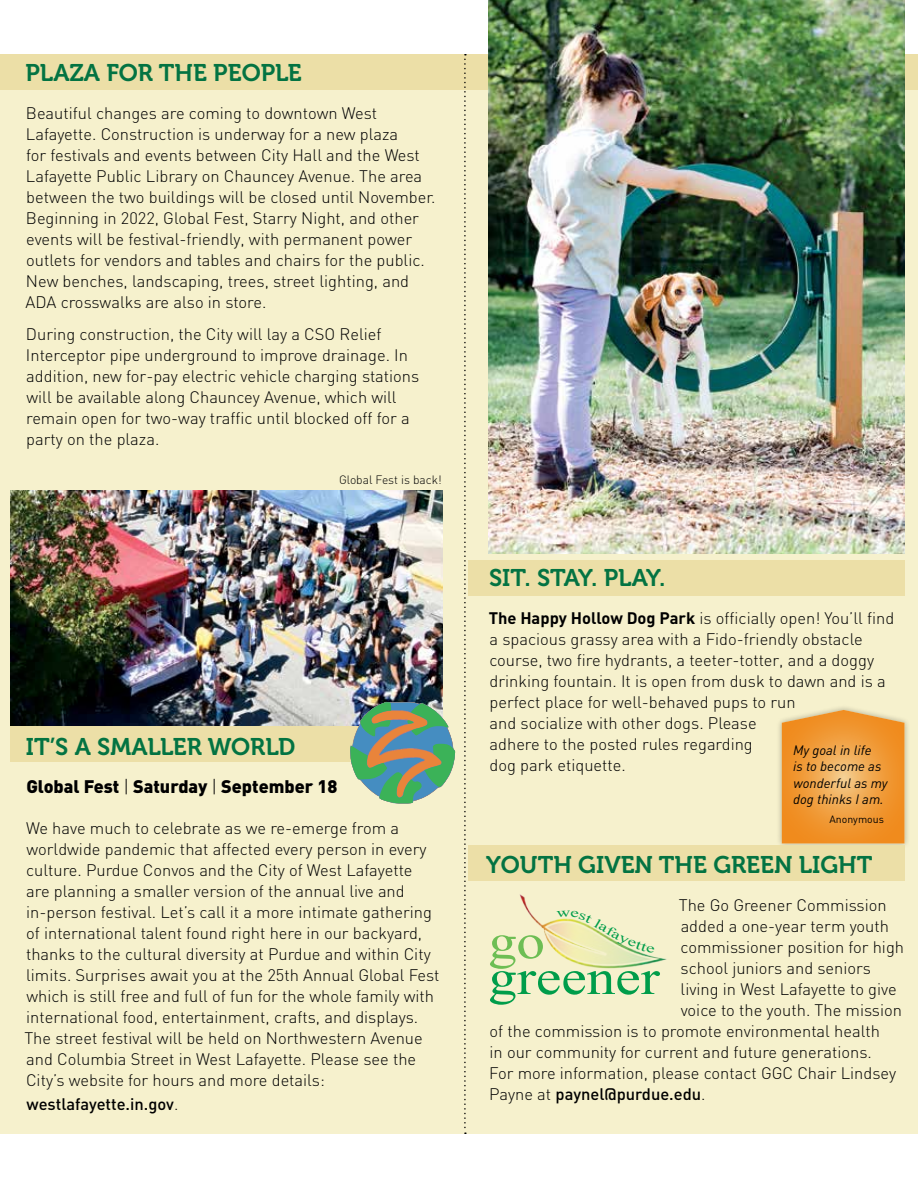
<style>
.page{position:relative;width:918px;height:1188px;background:#fff}
.page>*{position:absolute;margin:0;border:0;box-sizing:border-box;transform-origin:0 0}
.t1{font:49.65px "Times New Roman";color:#009d4a;scale:1.15 1}
.t2{font:49.65px "Times New Roman";color:#6dbe54;scale:1.15 1}
.t3{font:24px "Museo 700";color:#037342}
.t4{font:900 18px "DIN";color:#000}
.t5{font:300 16.5px/21px "DIN";color:#000}
.t6{font:500 16.5px "DIN";color:#000}
.t7{font:italic 13.5px/16.2px "DIN";color:#000}
.t8{font:300 12px "DIN";color:#000}
.t9{font:10.5px "DIN";color:#000}
.s1{font-weight:300}
.s2{font-weight:700}
</style>
<div class="page">
<div style="left:0;top:54px;width:918px;height:1080px;background:#f6f1cd"></div>
<div style="left:0;top:54px;width:918px;height:36px;background:#ecdfa7"></div>
<div style="left:10px;top:726px;width:432px;height:36px;background:#ecdfa7"></div>
<div style="left:776px;top:704px;width:135px;height:146px;background:#000;opacity:.3"></div>
<svg style="left:782px;top:710px;width:122px;height:133px;background:#f09e3e"></svg>
<img style="left:11px;top:490px;width:324px;height:235px">
<div style="left:468px;top:561px;width:436px;height:35px;background:#ecdfa7"></div>
<img style="left:489px;top:0;width:415px;height:554px">
<img style="left:519px;top:894px;width:148px;height:75px">
<div style="left:468px;top:846px;width:436px;height:35px;background:#ecdfa7"></div>
<svg style="left:335px;top:54px;width:135px;height:1080px"></svg>
<svg style="left:557px;top:910px;width:98px;height:44px"></svg>
<h2 class="t3" style="left:25px;top:59px;width:278px">PLAZA FOR THE PEOPLE</h2>
<p class="t5" style="left:26px;top:102px;width:412px">Beautiful changes are coming to downtown West Lafayette. Construction is underway for a new plaza<br>for festivals and events between City Hall and the West Lafayette Public Library on Chauncey Avenue. The area between the two buildings will be closed until November.<br>Beginning in 2022, Global Fest, Starry Night, and other events will be festival-friendly, with permanent power outlets for vendors and tables and chairs for the public.<br>New benches, landscaping, trees, street lighting, and ADA crosswalks are also in store.</p>
<p class="t5" style="left:26px;top:323px;width:395px">During construction, the City will lay a CSO Relief Interceptor pipe underground to improve drainage. In addition, new for-pay electric vehicle charging stations will be available along Chauncey Avenue, which will remain open for two-way traffic until blocked off for a party on the plaza.</p>
<p class="t8" style="left:339px;top:472px;width:104px">Global Fest is back!</p>
<h2 class="t3" style="left:26px;top:733px;width:271px">IT’S A SMALLER WORLD</h2>
<p class="t4" style="left:26px;top:775px;width:313px">Global Fest <span class="s1">|</span> Saturday <span class="s1">|</span> September 18</p>
<p class="t5" style="left:24px;top:817px;width:417px">We have much to celebrate as we re-emerge from a worldwide pandemic that affected every person in every culture. Purdue Convos and the City of West Lafayette<br>are planning a smaller version of the annual live and in-person festival. Let’s call it a more intimate gathering of international talent found right here in our backyard, thanks to the cultural diversity at Purdue and within City limits. Surprises await you at the 25th Annual Global Fest which is still free and full of fun for the whole family with international food, entertainment, crafts, and displays.<br>The street festival will be held on Northwestern Avenue and Columbia Street in West Lafayette. Please see the City’s website for hours and more details:</p>
<p class="t6" style="left:27px;top:1093px;width:153px">westlafayette.in.gov<span class="s1">.</span></p>
<h2 class="t3" style="left:489px;top:564px;width:178px">SIT. STAY. PLAY.</h2>
<p class="t5" style="left:489px;top:608px;width:407px"><span class="s2">The Happy Hollow Dog Park</span> is officially open! You’ll find a spacious grassy area with a Fido-friendly obstacle course, two fire hydrants, a teeter-totter, and a doggy drinking fountain. It is open from dusk to dawn and is a perfect place for well-behaved pups to run<br>and socialize with other dogs. Please<br>adhere to the posted rules regarding<br>dog park etiquette.</p>
<p class="t7" style="left:793px;top:742px;width:96px">My goal in life<br>is to become as wonderful as my dog thinks I am.</p>
<p class="t9" style="left:830px;top:812px;width:56px">Anonymous</p>
<h2 class="t3" style="left:486px;top:851px;width:388px">YOUTH GIVEN THE GREEN LIGHT</h2>
<p class="t5" style="left:679px;top:894px;width:209px">The Go Greener Commission</p>
<p class="t5" style="left:681px;top:915px;width:210px">added a one-year term youth</p>
<p class="t5" style="left:680px;top:936px;width:225px">commissioner position for high</p>
<p class="t5" style="left:681px;top:957px;width:192px">school juniors and seniors</p>
<p class="t5" style="left:681px;top:978px;width:218px">living in West Lafayette to give</p>
<p class="t5" style="left:681px;top:999px;width:223px">voice to the youth. The mission</p>
<p class="t5" style="left:490px;top:1020px;width:392px">of the commission is to promote environmental health</p>
<p class="t5" style="left:490px;top:1041px;width:384px">in our community for current and future generations.</p>
<p class="t5" style="left:489px;top:1062px;width:408px">For more information, please contact GGC Chair Lindsey</p>
<p class="t6" style="left:489px;top:1083px;width:218px"><span class="s1">Payne at</span> paynel@purdue.edu<span class="s1">.</span></p>
<h1 class="t2" style="left:488px;top:908px;width:51px">go</h1>
<h1 class="t1" style="left:488px;top:944px;width:151px">greener</h1>
</div>
